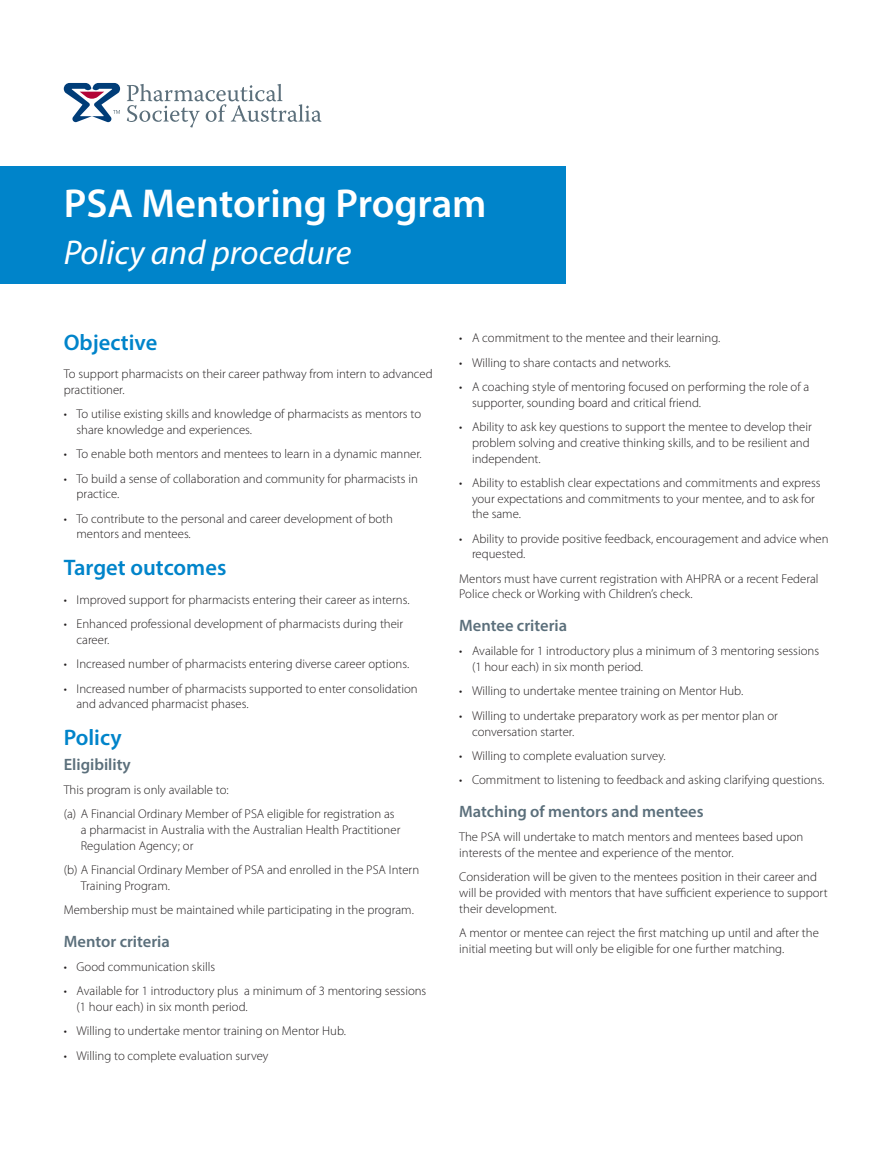
<style>
.page{position:relative;width:893px;height:1170px;background:#fff}
.page>*{position:absolute;margin:0;border:0;box-sizing:border-box;transform-origin:0 0}
.t1{font:600 40.5px "Myriad Pro";color:#fff}
.t2{font:italic 34.5px "Myriad Pro";color:#fff}
.t3{font:600 22.5px "Myriad Pro";color:#0084ca}
.t4{font:600 16.5px "Myriad Pro";color:#5b6f7b}
.t5{font:300 12.75px/15.8px "Myriad Pro";color:#231f20}
</style>
<div class="page">
<svg style="left:64px;top:83px;width:56px;height:39px"></svg>
<svg style="left:127px;top:84px;width:195px;height:43px"></svg>
<div style="left:0;top:167px;width:566px;height:117px;background:#0084ca"></div>
<h1 class="t1" style="left:64px;top:178px;width:424px">PSA Mentoring Program</h1>
<h2 class="t2" style="left:64px;top:231px;width:289px">Policy and procedure</h2>
<h3 class="t3" style="left:64px;top:328px;width:95px">Objective</h3>
<p class="t5" style="left:64px;top:366px;width:370px">To support pharmacists on their career pathway from intern to advanced practitioner.</p>
<p class="t5" style="left:77px;top:406px;width:346px;text-indent:-13px">• To utilise existing skills and knowledge of pharmacists as mentors to share knowledge and experiences.</p>
<p class="t5" style="left:64px;top:446px;width:360px">• To enable both mentors and mentees to learn in a dynamic manner.</p>
<p class="t5" style="left:77px;top:470px;width:343px;text-indent:-13px">• To build a sense of collaboration and community for pharmacists in practice.</p>
<p class="t5" style="left:77px;top:510px;width:318px;text-indent:-13px">• To contribute to the personal and career development of both mentors and mentees.</p>
<h3 class="t3" style="left:64px;top:553px;width:164px">Target outcomes</h3>
<p class="t5" style="left:64px;top:592px;width:347px">• Improved support for pharmacists entering their career as interns.</p>
<p class="t5" style="left:77px;top:616px;width:328px;text-indent:-13px">• Enhanced professional development of pharmacists during their career.</p>
<p class="t5" style="left:64px;top:656px;width:347px">• Increased number of pharmacists entering diverse career options.</p>
<p class="t5" style="left:77px;top:680px;width:343px;text-indent:-13px">• Increased number of pharmacists supported to enter consolidation and advanced pharmacist phases.</p>
<h3 class="t3" style="left:64px;top:723px;width:59px">Policy</h3>
<p class="t4" style="left:64px;top:753px;width:69px">Eligibility</p>
<p class="t5" style="left:64px;top:777px;width:332px;line-height:24.3px">This program is only available to:<br>(a) A Financial Ordinary Member of PSA eligible for registration as</p>
<p class="t5" style="left:81px;top:821px;width:321px">a pharmacist in Australia with the Australian Health Practitioner<br>Regulation Agency; or</p>
<p class="t5" style="left:81px;top:861px;width:340px;text-indent:-17px">(b) A Financial Ordinary Member of PSA and enrolled in the PSA Intern<br>Training Program.</p>
<p class="t5" style="left:64px;top:901px;width:352px">Membership must be maintained while participating in the program.</p>
<p class="t4" style="left:64px;top:930px;width:108px">Mentor criteria</p>
<p class="t5" style="left:64px;top:959px;width:153px">• Good communication skills</p>
<p class="t5" style="left:77px;top:983px;width:351px;text-indent:-13px">• Available for 1 introductory plus a minimum of 3 mentoring sessions (1 hour each) in six month period.</p>
<p class="t5" style="left:64px;top:1023px;width:284px">• Willing to undertake mentor training on Mentor Hub.</p>
<p class="t5" style="left:64px;top:1047px;width:206px">• Willing to complete evaluation survey</p>
<p class="t5" style="left:459px;top:330px;width:263px">• A commitment to the mentee and their learning.</p>
<p class="t5" style="left:459px;top:355px;width:213px">• Willing to share contacts and networks.</p>
<p class="t5" style="left:472px;top:379px;width:339px;text-indent:-13px">• A coaching style of mentoring focused on performing the role of a supporter, sounding board and critical friend.</p>
<p class="t5" style="left:472px;top:419px;width:341px;text-indent:-13px">• Ability to ask key questions to support the mentee to develop their problem solving and creative thinking skills, and to be resilient and independent.</p>
<p class="t5" style="left:472px;top:475px;width:350px;text-indent:-13px">• Ability to establish clear expectations and commitments and express your expectations and commitments to your mentee, and to ask for the same.</p>
<p class="t5" style="left:472px;top:530px;width:358px;text-indent:-13px">• Ability to provide positive feedback, encouragement and advice when requested.</p>
<p class="t5" style="left:459px;top:570px;width:361px">Mentors must have current registration with AHPRA or a recent Federal<br>Police check or Working with Children’s check.</p>
<p class="t4" style="left:459px;top:615px;width:109px">Mentee criteria</p>
<p class="t5" style="left:472px;top:643px;width:349px;text-indent:-13px">• Available for 1 introductory plus a minimum of 3 mentoring sessions (1 hour each) in six month period.</p>
<p class="t5" style="left:459px;top:683px;width:286px">• Willing to undertake mentee training on Mentor Hub.</p>
<p class="t5" style="left:472px;top:707px;width:307px;text-indent:-13px">• Willing to undertake preparatory work as per mentor plan or conversation starter.</p>
<p class="t5" style="left:459px;top:747px;width:208px">• Willing to complete evaluation survey.</p>
<p class="t5" style="left:459px;top:772px;width:367px">• Commitment to listening to feedback and asking clarifying questions.</p>
<p class="t4" style="left:459px;top:800px;width:246px">Matching of mentors and mentees</p>
<p class="t5" style="left:459px;top:829px;width:346px">The PSA will undertake to match mentors and mentees based upon interests of the mentee and experience of the mentor.</p>
<p class="t5" style="left:459px;top:869px;width:370px">Consideration will be given to the mentees position in their career and will be provided with mentors that have sufficient experience to support their development.</p>
<p class="t5" style="left:459px;top:924px;width:361px">A mentor or mentee can reject the first matching up until and after the initial meeting but will only be eligible for one further matching.</p>
</div>
